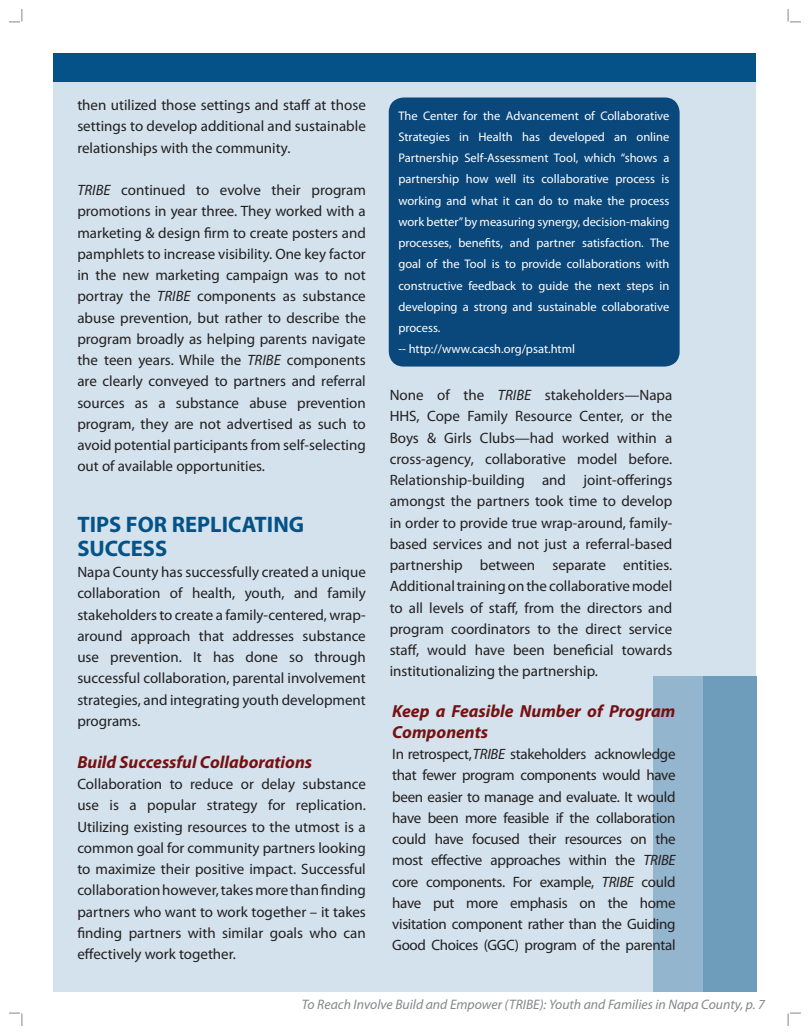
<style>
.page{position:relative;width:810px;height:1035px;background:#fff}
.page>*{position:absolute;margin:0;border:0;box-sizing:border-box;transform-origin:0 0}
.t1{font:700 22.5px/23.8px "Myriad Pro";color:#055288}
.t2{font:italic 700 17.5px/21px "Myriad Pro";color:#771012}
.t3{font:15px/21.2px "Myriad Pro";color:#231f20;text-align:justify}
.t4{font:italic 13.75px "Myriad Pro";color:#848689}
.t5{font:12.5px/21.2px "Myriad Pro";color:#fff}
.s1{font-style:italic}
</style>
<div class="page">
<div style="left:53px;top:53px;width:703px;height:938px;background:#d3e2ec"></div>
<div style="left:54px;top:54px;width:702px;height:28px;background:#055288"></div>
<svg style="left:9px;top:9px;width:13px;height:13px"></svg>
<svg style="left:788px;top:9px;width:13px;height:13px"></svg>
<svg style="left:788px;top:1012px;width:13px;height:14px"></svg>
<svg style="left:9px;top:1012px;width:13px;height:14px"></svg>
<div style="left:654px;top:676px;width:102px;height:316px;background:#93b5cd"></div>
<div style="left:703px;top:676px;width:53px;height:316px;background:#6d9dba"></div>
<div style="left:389px;top:98px;width:291px;height:269px;background:#0a477a;border-radius:15px"></div>
<p class="t3" style="left:77px;top:94px;width:290px">then utilized those settings and staff at those settings to develop additional and sustainable relationships with the community.</p>
<p class="t3" style="left:77px;top:179px;width:290px"><span class="s1">TRIBE</span> continued to evolve their program promotions in year three. They worked with a marketing &amp; design firm to create posters and pamphlets to increase visibility. One key factor in the new marketing campaign was to not portray the <span class="s1">TRIBE</span> components as substance abuse prevention, but rather to describe the program broadly as helping parents navigate the teen years. While the <span class="s1">TRIBE</span> components are clearly conveyed to partners and referral sources as a substance abuse prevention program, they are not advertised as such to avoid potential participants from self-selecting out of available opportunities.</p>
<h1 class="t1" style="left:77px;top:512px;width:228px">TIPS FOR REPLICATING<br>SUCCESS</h1>
<p class="t3" style="left:77px;top:561px;width:290px">Napa County has successfully created a unique collaboration of health, youth, and family stakeholders to create a family-centered, wrap&shy;around approach that addresses substance use prevention. It has done so through successful collaboration, parental involvement strategies, and integrating youth development programs.</p>
<p class="t2" style="left:77px;top:751px;width:236px">Build Successful Collaborations</p>
<p class="t3" style="left:77px;top:773px;width:290px">Collaboration to reduce or delay substance use is a popular strategy for replication.<br>Utilizing existing resources to the utmost is a common goal for community partners looking to maximize their positive impact. Successful collaboration however, takes more than finding partners who want to work together – it takes finding partners with similar goals who can effectively work together.</p>
<p class="t5" style="left:398px;top:105px;width:273px">The Center for the Advancement of Collaborative Strategies in Health has developed an online Partnership Self-Assessment Tool, which “shows a partnership how well its collaborative process is working and what it can do to make the process work better” by measuring synergy, decision-making processes, benefits, and partner satisfaction. The goal of the Tool is to provide collaborations with constructive feedback to guide the next steps in developing a strong and sustainable collaborative process.<br>-- http://www.cacsh.org/psat.html</p>
<p class="t3" style="left:390px;top:384px;width:284px">None of the <span class="s1">TRIBE</span> stakeholders—Napa HHS, Cope Family Resource Center, or the Boys &amp; Girls Clubs—had worked within a cross-agency, collaborative model before.<br>Relationship-building and joint-offerings amongst the partners took time to develop in order to provide true wrap-around, family&shy;based services and not just a referral-based partnership between separate entities.<br>Additional training on the collaborative model to all levels of staff, from the directors and program coordinators to the direct service staff, would have been beneficial towards institutionalizing the partnership.</p>
<p class="t2" style="left:392px;top:700px;width:285px">Keep a Feasible Number of Program<br>Components</p>
<p class="t3" style="left:392px;top:743px;width:285px">In retrospect, <span class="s1">TRIBE</span> stakeholders acknowledge that fewer program components would have been easier to manage and evaluate. It would have been more feasible if the collaboration could have focused their resources on the most effective approaches within the <span class="s1">TRIBE </span>core components. For example, <span class="s1">TRIBE</span> could have put more emphasis on the home visitation component rather than the Guiding Good Choices (GGC) program of the parental</p>
<p class="t4" style="left:302px;top:996px;width:465px">To Reach Involve Build and Empower (TRIBE): Youth and Families in Napa County, p. 7</p>
</div>
